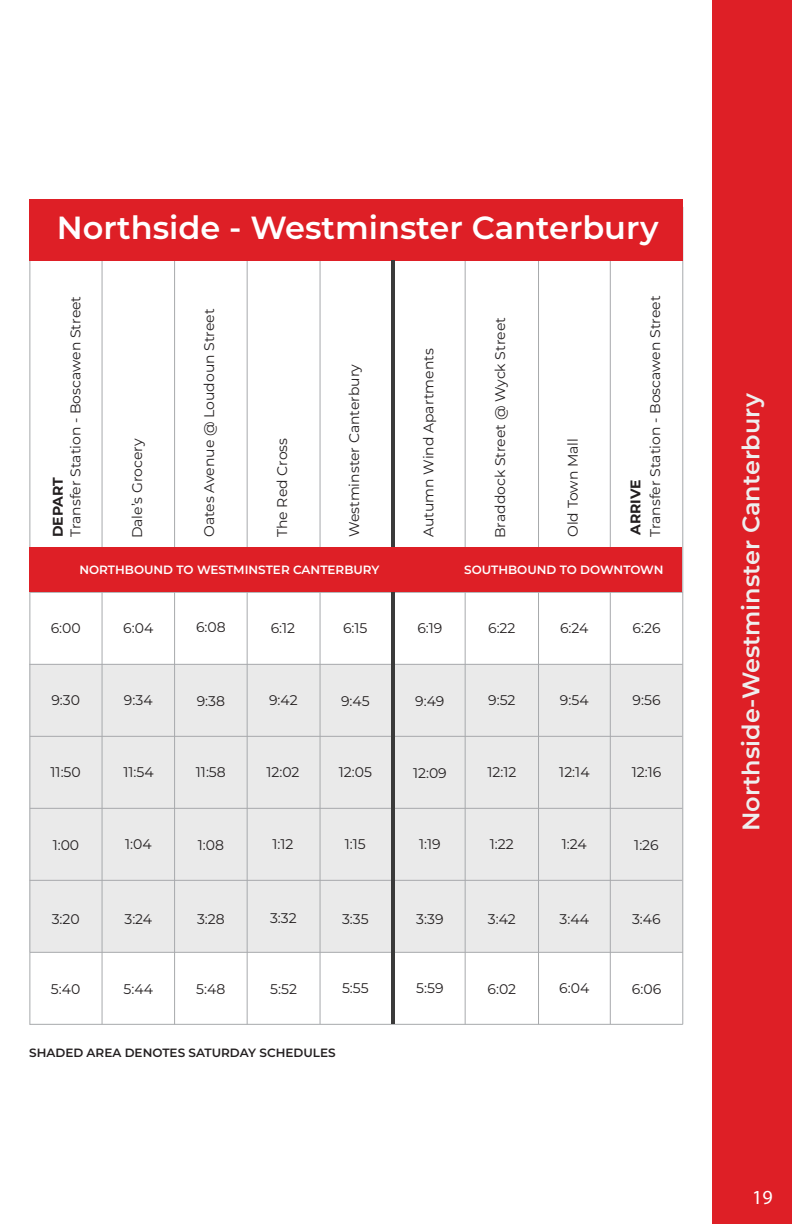
<style>
.page{position:relative;width:792px;height:1224px;background:#fff}
.page>*{position:absolute;margin:0;border:0;box-sizing:border-box;transform-origin:0 0}
.t1{font:600 32px "Montserrat";color:#fff}
.t2{font:600 24px "Montserrat";color:#eee}
.t3{font:20px "Myriad Pro";color:#fff}
.t4{font:14px "Montserrat";color:#231f20}
.t5{font:700 14px "Montserrat";color:#231f20}
.t6{font:600 12px "Montserrat";color:#fff}
.t7{font:600 12px "Montserrat";color:#231f20}
</style>
<div class="page">
<div style="left:30px;top:664px;width:653px;height:288px;background:#eaeaea"></div>
<div style="left:713px;top:0;width:79px;height:1224px;background:#de1f26"></div>
<hr style="left:29px;top:664px;width:654px;height:1px;background:#a7a9ac">
<hr style="left:30px;top:736px;width:652px;height:1px;background:#a7a9ac">
<hr style="left:30px;top:808px;width:652px;height:1px;background:#a7a9ac">
<hr style="left:29px;top:880px;width:653px;height:1px;background:#a7a9ac">
<hr style="left:30px;top:952px;width:653px;height:1px;background:#a7a9ac">
<hr style="left:30px;top:1024px;width:653px;height:1px;background:#a7a9ac">
<hr style="left:682px;top:207px;width:1px;height:817px;background:#a7a9ac">
<hr style="left:29px;top:205px;width:1px;height:820px;background:#a7a9ac">
<hr style="left:538px;top:203px;width:1px;height:821px;background:#a7a9ac">
<hr style="left:465px;top:207px;width:1px;height:817px;background:#a7a9ac">
<hr style="left:610px;top:205px;width:1px;height:819px;background:#a7a9ac">
<hr style="left:320px;top:203px;width:1px;height:821px;background:#a7a9ac">
<hr style="left:247px;top:210px;width:1px;height:814px;background:#a7a9ac">
<hr style="left:174px;top:207px;width:1px;height:817px;background:#a7a9ac">
<hr style="left:102px;top:211px;width:1px;height:813px;background:#a7a9ac">
<hr style="left:30px;top:592px;width:653px;height:1px;background:#a7a9ac">
<div style="left:29px;top:199px;width:654px;height:62px;background:#de1f26"></div>
<hr style="left:391px;top:261px;width:4px;height:763px;background:#3a3a3a">
<div style="left:30px;top:548px;width:652px;height:44px;background:#de1f26"></div>
<h1 class="t1" style="left:57px;top:205px;width:603px">Northside - Westminster Canterbury</h1>
<p class="t4" style="left:66px;top:537px;width:243px;rotate:-90deg">Transfer Station - Boscawen Street</p>
<p class="t5" style="left:48px;top:537px;width:62px;rotate:-90deg">DEPART</p>
<p class="t4" style="left:127px;top:538px;width:102px;rotate:-90deg">Dale’s Grocery</p>
<p class="t4" style="left:200px;top:537px;width:230px;rotate:-90deg">Oates Avenue @ Loudoun Street</p>
<p class="t4" style="left:272px;top:537px;width:101px;rotate:-90deg">The Red Cross</p>
<p class="t4" style="left:345px;top:537px;width:175px;rotate:-90deg">Westminster Canterbury</p>
<p class="t4" style="left:419px;top:537px;width:190px;rotate:-90deg">Autumn Wind Apartments</p>
<p class="t4" style="left:491px;top:538px;width:222px;rotate:-90deg">Braddock Street @ Wyck Street</p>
<p class="t4" style="left:563px;top:537px;width:101px;rotate:-90deg">Old Town Mall</p>
<p class="t5" style="left:625px;top:535px;width:57px;rotate:-90deg">ARRIVE</p>
<p class="t4" style="left:646px;top:537px;width:243px;rotate:-90deg">Transfer Station - Boscawen Street</p>
<p class="t6" style="left:79px;top:562px;width:302px">NORTHBOUND TO WESTMINSTER CANTERBURY</p>
<p class="t6" style="left:464px;top:562px;width:201px">SOUTHBOUND TO DOWNTOWN</p>
<p class="t4" style="left:51px;top:618px;width:32px">6:00</p>
<p class="t4" style="left:123px;top:618px;width:32px">6:04</p>
<p class="t4" style="left:196px;top:618px;width:31px">6:08</p>
<p class="t4" style="left:271px;top:619px;width:26px">6:12</p>
<p class="t4" style="left:343px;top:619px;width:26px">6:15</p>
<p class="t4" style="left:417px;top:618px;width:27px">6:19</p>
<p class="t4" style="left:488px;top:618px;width:29px">6:22</p>
<p class="t4" style="left:560px;top:619px;width:30px">6:24</p>
<p class="t4" style="left:633px;top:618px;width:29px">6:26</p>
<p class="t4" style="left:51px;top:691px;width:30px">9:30</p>
<p class="t4" style="left:124px;top:690px;width:30px">9:34</p>
<p class="t4" style="left:197px;top:691px;width:30px">9:38</p>
<p class="t4" style="left:269px;top:690px;width:30px">9:42</p>
<p class="t4" style="left:341px;top:691px;width:30px">9:45</p>
<p class="t4" style="left:415px;top:691px;width:31px">9:49</p>
<p class="t4" style="left:488px;top:690px;width:29px">9:52</p>
<p class="t4" style="left:560px;top:690px;width:30px">9:54</p>
<p class="t4" style="left:633px;top:691px;width:29px">9:56</p>
<p class="t4" style="left:51px;top:763px;width:32px">11:50</p>
<p class="t4" style="left:123px;top:763px;width:32px">11:54</p>
<p class="t4" style="left:196px;top:763px;width:31px">11:58</p>
<p class="t4" style="left:266px;top:763px;width:35px">12:02</p>
<p class="t4" style="left:339px;top:763px;width:35px">12:05</p>
<p class="t4" style="left:413px;top:764px;width:35px">12:09</p>
<p class="t4" style="left:487px;top:763px;width:30px">12:12</p>
<p class="t4" style="left:559px;top:763px;width:32px">12:14</p>
<p class="t4" style="left:632px;top:762px;width:31px">12:16</p>
<p class="t4" style="left:53px;top:835px;width:28px">1:00</p>
<p class="t4" style="left:125px;top:835px;width:28px">1:04</p>
<p class="t4" style="left:198px;top:835px;width:28px">1:08</p>
<p class="t4" style="left:272px;top:835px;width:23px">1:12</p>
<p class="t4" style="left:345px;top:834px;width:22px">1:15</p>
<p class="t4" style="left:419px;top:835px;width:23px">1:19</p>
<p class="t4" style="left:490px;top:835px;width:25px">1:22</p>
<p class="t4" style="left:562px;top:835px;width:26px">1:24</p>
<p class="t4" style="left:634px;top:835px;width:26px">1:26</p>
<p class="t4" style="left:52px;top:910px;width:30px">3:20</p>
<p class="t4" style="left:124px;top:909px;width:29px">3:24</p>
<p class="t4" style="left:197px;top:909px;width:29px">3:28</p>
<p class="t4" style="left:270px;top:909px;width:28px">3:32</p>
<p class="t4" style="left:342px;top:910px;width:28px">3:35</p>
<p class="t4" style="left:416px;top:910px;width:29px">3:39</p>
<p class="t4" style="left:488px;top:910px;width:30px">3:42</p>
<p class="t4" style="left:560px;top:910px;width:31px">3:44</p>
<p class="t4" style="left:632px;top:910px;width:30px">3:46</p>
<p class="t4" style="left:51px;top:979px;width:31px">5:40</p>
<p class="t4" style="left:124px;top:979px;width:31px">5:44</p>
<p class="t4" style="left:196px;top:979px;width:31px">5:48</p>
<p class="t4" style="left:270px;top:979px;width:28px">5:52</p>
<p class="t4" style="left:342px;top:979px;width:28px">5:55</p>
<p class="t4" style="left:416px;top:979px;width:29px">5:59</p>
<p class="t4" style="left:488px;top:979px;width:30px">6:02</p>
<p class="t4" style="left:559px;top:979px;width:32px">6:04</p>
<p class="t4" style="left:632px;top:979px;width:31px">6:06</p>
<p class="t7" style="left:29px;top:1044px;width:308px">SHADED AREA DENOTES SATURDAY SCHEDULES</p>
<h2 class="t2" style="left:734px;top:831px;width:440px;rotate:-90deg">Northside-Westminster Canterbury</h2>
<h3 class="t3" style="left:752px;top:1185px;width:22px">19</h3>
</div>
